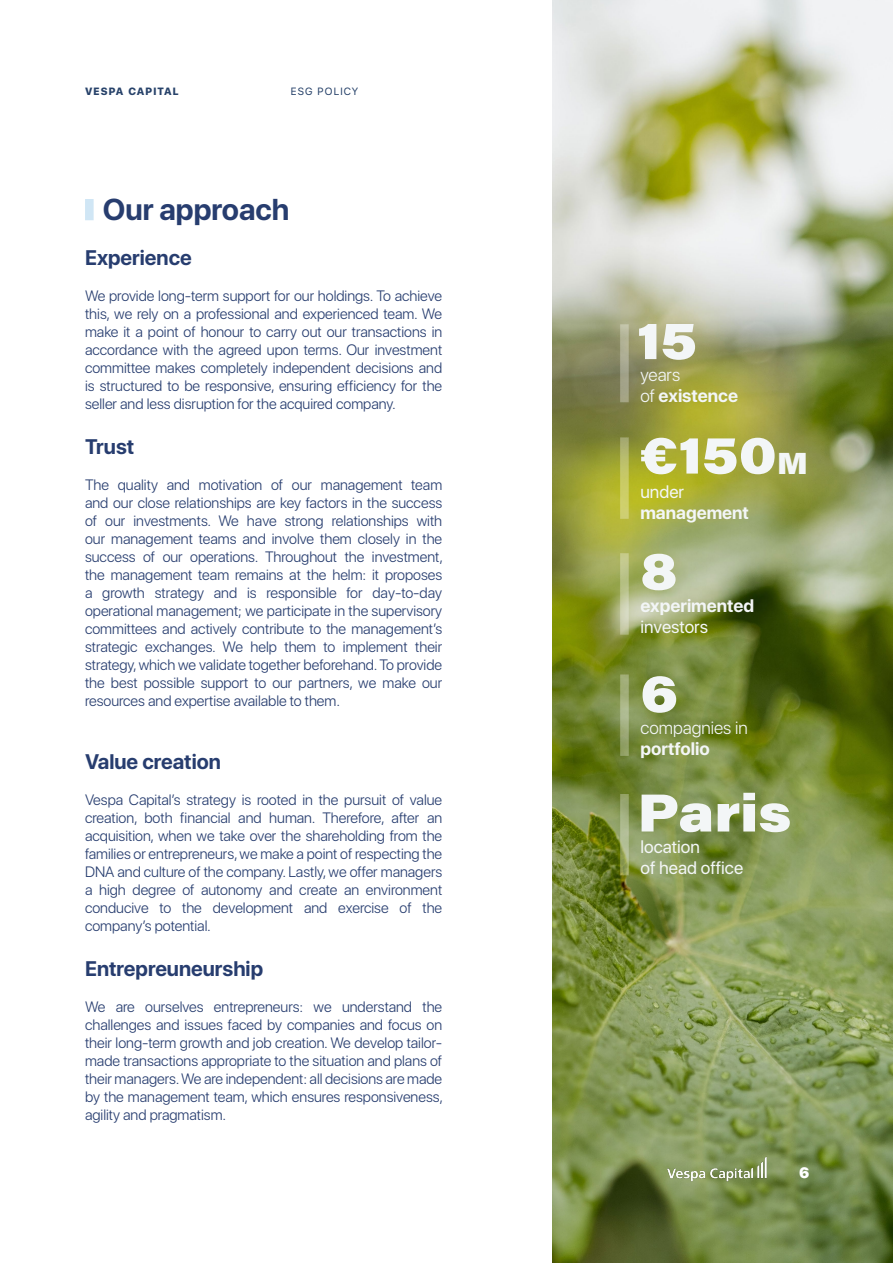
<style>
.page{position:relative;width:893px;height:1263px;background:#fff}
.page>*{position:absolute;margin:0;border:0;box-sizing:border-box;transform-origin:0 0}
.titre_A{font:52.5px "Acumin Variable Concept";letter-spacing:-.005em;color:#f3f6f7}
.titre_B{font:700 30px "SF Pro Display";color:#273d6f}
.titre_C{font:700 21px "SF Pro Display";color:#273d6f}
.titre_A-2{font:18px "SF Pro Display";color:#f3f6f7}
.titre_A-3{font:700 18px "SF Pro Display";color:#f3f6f7}
.titre_A-4{font:300 18px "SF Pro Display";color:#f3f6f7}
.texte{font:300 15px/18px "SF Pro Display";color:#273d6f;text-align:justify}
.t1{font:900 15px "SF Pro Display";color:#fff}
.titre_C-2{font:800 10.5px "SF Pro Display";letter-spacing:.11em;color:#27426a}
.titre_C-3{font:10.5px "SF Pro Display";letter-spacing:.11em;color:#27426a}
.s1{color:#fff}
.s2{font-weight:300}
.s3{font-size:30px}
</style>
<div class="page">
<div style="left:85px;top:199px;width:9px;height:21px;background:#d0e6f5"></div>
<img style="left:553px;top:0;width:340px;height:1263px">
<svg style="left:620px;top:324px;width:9px;height:78px"></svg>
<svg style="left:620px;top:437px;width:9px;height:82px"></svg>
<svg style="left:620px;top:553px;width:9px;height:82px"></svg>
<svg style="left:620px;top:674px;width:9px;height:82px"></svg>
<svg style="left:620px;top:794px;width:9px;height:81px"></svg>
<img style="left:668px;top:1157px;width:100px;height:24px">
<p class="titre_C-2" style="left:85px;top:85px;width:95px">VESPA<span class="s1">.</span>CAPITAL</p>
<p class="titre_C-3" style="left:291px;top:83px;width:69px">ESG<span class="s1">.</span>POLICY</p>
<p class="titre_B" style="left:103px;top:192px;width:188px">Our approach</p>
<p class="titre_C" style="left:85px;top:245px;width:108px">Experience</p>
<p class="texte" style="left:85px;top:287px;width:359px">We provide long-term support for our holdings. To achieve this, we rely on a professional and experienced team. We make it a point of honour to carry out our transactions in accordance with the agreed upon terms. Our investment committee makes completely independent decisions and is structured to be responsive, ensuring efficiency for the seller and less disruption for the acquired company.</p>
<p class="titre_C" style="left:85px;top:434px;width:51px">Trust</p>
<p class="texte" style="left:85px;top:476px;width:360px">The quality and motivation of our management team and our close relationships are key factors in the success of our investments. We have strong relationships with our management teams and involve them closely in the success of our operations. Throughout the investment, the management team remains at the helm: it proposes a growth strategy and is responsible for day-to-day operational management; we participate in the supervisory committees and actively contribute to the management’s strategic exchanges. We help them to implement their strategy, which we validate together beforehand. To provide the best possible support to our partners, we make our resources and expertise available to them.</p>
<p class="titre_C" style="left:85px;top:749px;width:137px">Value creation</p>
<p class="texte" style="left:85px;top:791px;width:359px">Vespa Capital’s strategy is rooted in the pursuit of value creation, both financial and human. Therefore, after an acquisition, when we take over the shareholding from the families or entrepreneurs, we make a point of respecting the DNA and culture of the company. Lastly, we offer managers a high degree of autonomy and create an environment conducive to the development and exercise of the company’s potential.</p>
<p class="titre_C" style="left:85px;top:956px;width:180px">Entrepreuneurship</p>
<p class="texte" style="left:85px;top:998px;width:360px">We are ourselves entrepreneurs: we understand the challenges and issues faced by companies and focus on their long-term growth and job creation. We develop tailor&shy;made transactions appropriate to the situation and plans of their managers. We are independent: all decisions are made by the management team, which ensures responsiveness, agility and pragmatism.</p>
<p class="titre_A" style="left:637px;top:305px;width:61px">15</p>
<p class="titre_A-4" style="left:640px;top:362px;width:41px">years</p>
<p class="titre_A-3" style="left:640px;top:385px;width:99px"><span class="s2">of</span> existence</p>
<p class="titre_A" style="left:639px;top:419px;width:170px">€150<span class="s3">M</span></p>
<p class="titre_A-2" style="left:640px;top:477px;width:45px">under</p>
<p class="titre_A-3" style="left:640px;top:502px;width:110px">management</p>
<p class="titre_A" style="left:640px;top:535px;width:39px">8</p>
<p class="titre_A-3" style="left:640px;top:595px;width:115px">experimented</p>
<p class="titre_A-2" style="left:640px;top:612px;width:69px">investors</p>
<p class="titre_A" style="left:640px;top:658px;width:39px">6</p>
<p class="titre_A-4" style="left:640px;top:715px;width:109px">compagnies in</p>
<p class="titre_A-3" style="left:640px;top:738px;width:71px">portfolio</p>
<p class="titre_A" style="left:637px;top:777px;width:156px">Paris</p>
<p class="titre_A-2" style="left:672px;top:831px;width:54px">l sation</p>
<p class="titre_A-2" style="left:640px;top:852px;width:112px">du siège so ial</p>
<p class="titre_A-2" style="left:640px;top:832px;width:61px">location</p>
<p class="titre_A-2" style="left:640px;top:853px;width:104px">of head office</p>
<p class="t1" style="left:796px;top:1157px;width:11px">p</p>
<p class="t1" style="left:799px;top:1164px;width:12px">6</p>
</div>
